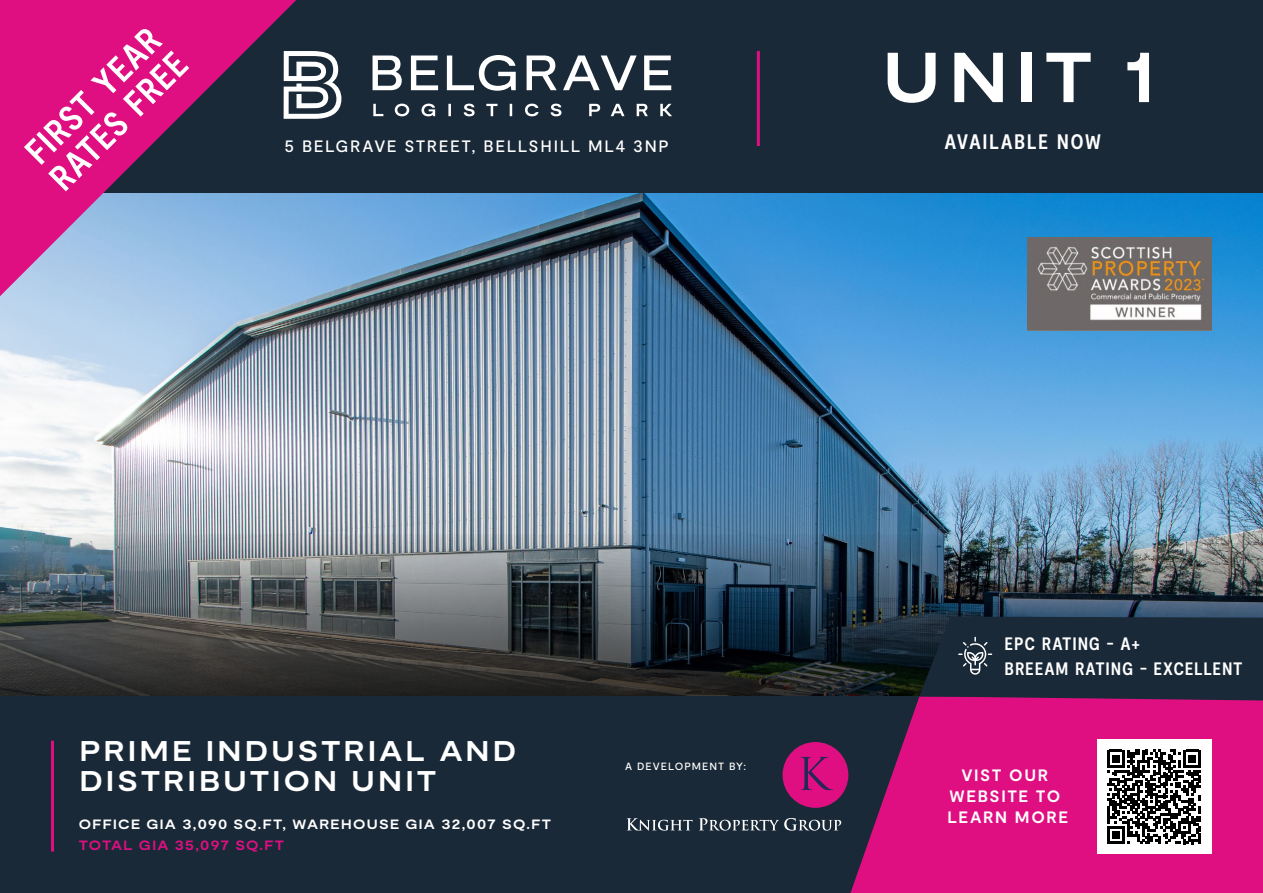
<style>
.page{position:relative;width:1263px;height:893px;background:#fff}
.page>*{position:absolute;margin:0;border:0;box-sizing:border-box;transform-origin:0 0}
.t1{font:700 expanded 70.5px "Moderat";color:#fff}
.t2{font:700 expanded 28.5px/30px "Moderat";letter-spacing:.12em;color:#fff}
.t3{font:700 condensed 21px "Moderat";letter-spacing:.07em;color:#fff}
.t4{font:700 condensed 18px/25.5px "Moderat";letter-spacing:.045em;color:#fff}
.t5{font:500 16.5px "Moderat";letter-spacing:.1em;color:#fff}
.t6{font:700 16.5px/21px "Moderat";letter-spacing:.1em;color:#fff;text-align:center}
.t7{font:700 expanded 13.5px "Moderat";letter-spacing:.1em;color:#fff}
.t8{font:700 expanded 13.5px "Moderat";letter-spacing:.09em;color:#df0f82}
.t9{font:500 10.5px "Moderat";letter-spacing:.1em;color:#fff}
</style>
<div class="page">
<img style="left:0;top:193px;width:1263px;height:341px">
<img style="left:0;top:534px;width:1263px;height:162px">
<div style="left:0;top:696px;width:1263px;height:197px;background:#1a2938"></div>
<svg style="left:850px;top:698px;width:413px;height:195px;background:#cb117a"></svg>
<div style="left:1096px;top:739px;width:115px;height:115px;background:#fff"></div>
<svg style="left:1107px;top:750px;width:94px;height:94px"></svg>
<div style="left:0;top:0;width:1263px;height:193px;background:#1a2938"></div>
<svg style="left:296px;top:51px;width:45px;height:68px"></svg>
<svg style="left:373px;top:56px;width:29px;height:34px"></svg>
<svg style="left:411px;top:56px;width:27px;height:34px"></svg>
<svg style="left:447px;top:55px;width:69px;height:36px"></svg>
<svg style="left:527px;top:56px;width:30px;height:34px"></svg>
<svg style="left:563px;top:56px;width:74px;height:34px"></svg>
<svg style="left:644px;top:56px;width:27px;height:34px"></svg>
<svg style="left:373px;top:104px;width:299px;height:12px"></svg>
<svg style="left:626px;top:818px;width:66px;height:13px"></svg>
<svg style="left:699px;top:818px;width:142px;height:13px"></svg>
<div style="left:782px;top:742px;width:66px;height:66px;background:#df0f82;border-radius:50%"></div>
<svg style="left:801px;top:757px;width:32px;height:33px"></svg>
<svg style="left:919px;top:617px;width:344px;height:83px;background:#1f2a3a"></svg>
<hr style="left:757px;top:51px;width:3px;height:95px;background:#df0f82">
<hr style="left:51px;top:741px;width:3px;height:110px;background:#df0f82">
<svg style="left:0;top:0;width:296px;height:296px"></svg>
<svg style="left:24px;top:28px;width:165px;height:163px;background:#ca3289"></svg>
<img style="left:1027px;top:237px;width:185px;height:94px">
<p class="t5" style="left:285px;top:137px;width:386px">5 BELGRAVE STREET, BELLSHILL ML4 3NP</p>
<h1 class="t1" style="left:883px;top:36px;width:272px">UNIT 1</h1>
<h3 class="t3" style="left:944px;top:129px;width:158px">AVAILABLE NOW</h3>
<h2 class="t2" style="left:80px;top:737px;width:438px">PRIME INDUSTRIAL AND<br>DISTRIBUTION UNIT</h2>
<p class="t7" style="left:79px;top:816px;width:474px">OFFICE GIA 3,090 SQ.FT, WAREHOUSE GIA 32,007 SQ.FT</p>
<p class="t8" style="left:79px;top:837px;width:207px">TOTAL GIA 35,097 SQ.FT</p>
<p class="t9" style="left:625px;top:760px;width:123px">A DEVELOPMENT BY:</p>
<h3 class="t4" style="left:1005px;top:632px;width:239px">EPC RATING - A+<br>BREEAM RATING - EXCELLENT</h3>
<p class="t6" style="left:947px;top:765px;width:122px">VIST OUR<br>WEBSITE TO<br>LEARN MORE</p>
</div>
